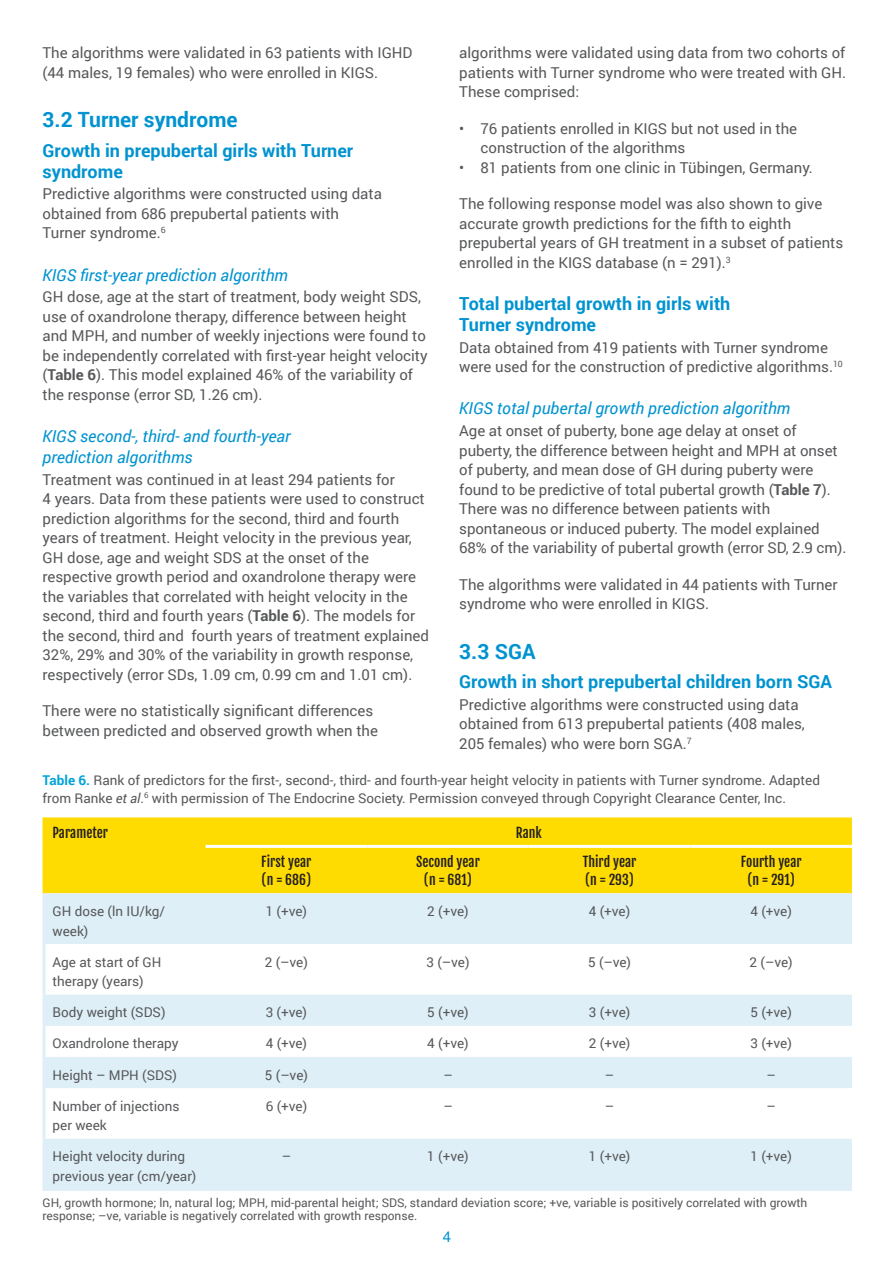
<style>
.page{position:relative;width:893px;height:1263px;background:#fff}
.page>*{position:absolute;margin:0;border:0;box-sizing:border-box;transform-origin:0 0}
.t1{font:700 21px "Roboto";color:#0093d0}
.t2{font:700 18px/21px "Roboto";color:#0093d0}
.t3{font:italic 16.5px/21px "Roboto";color:#0093d0}
.t4{font:15px/19.5px "Roboto";color:#57585a}
.t5{font:15px "Helvetica LT Std";color:#0093d0}
.t6{font:13.5px/19.5px "Roboto";color:#57585a}
.t7{font:13.5px/18px "Fjalla One";color:#231f20}
.t8{font:12px/13.5px "Roboto";color:#57585a}
.s1{font-weight:700}
.s2{font-weight:700;color:#00a3d9}
.s3{font-style:italic}
</style>
<div class="page">
<div style="left:46px;top:817px;width:806px;height:76px;background:#ffdc01"></div>
<svg style="left:46px;top:893px;width:806px;height:295px;fill:#dfeff8"></svg>
<hr style="left:206px;top:845px;width:161px;height:3px;background:#fff">
<hr style="left:367px;top:845px;width:162px;height:3px;background:#fff">
<hr style="left:529px;top:845px;width:161px;height:3px;background:#fff">
<hr style="left:690px;top:845px;width:162px;height:3px;background:#fff">
<hr style="left:43px;top:817px;width:3px;height:29px;background:#ffdc01">
<hr style="left:43px;top:846px;width:3px;height:47px;background:#ffdc01">
<hr style="left:43px;top:893px;width:3px;height:51px;background:#dfeff8">
<hr style="left:43px;top:944px;width:3px;height:51px;background:#dfeff8">
<hr style="left:43px;top:995px;width:3px;height:31px;background:#dfeff8">
<hr style="left:43px;top:1026px;width:3px;height:31px;background:#dfeff8">
<hr style="left:43px;top:1057px;width:3px;height:31px;background:#dfeff8">
<hr style="left:43px;top:1088px;width:3px;height:51px;background:#dfeff8">
<hr style="left:43px;top:1139px;width:3px;height:49px;background:#dfeff8">
<hr style="left:43px;top:1188px;width:163px;height:3px;background:#dfeff8">
<hr style="left:206px;top:1188px;width:161px;height:3px;background:#dfeff8">
<hr style="left:367px;top:1188px;width:162px;height:3px;background:#dfeff8">
<hr style="left:529px;top:1188px;width:161px;height:3px;background:#dfeff8">
<hr style="left:690px;top:1188px;width:162px;height:3px;background:#dfeff8">
<p class="t4" style="left:459px;top:43px;width:388px;text-align:justify">algorithms were validated using data from two cohorts of patients with Turner syndrome who were treated with GH.<br>These comprised:</p>
<p class="t4" style="left:480px;top:118px;width:318px;text-indent:-21px">• 76 patients enrolled in KIGS but not used in the construction of the algorithms</p>
<p class="t4" style="left:459px;top:157px;width:355px">• 81 patients from one clinic in Tübingen, Germany.</p>
<p class="t4" style="left:459px;top:194px;width:385px">The following response model was also shown to give accurate growth predictions for the fifth to eighth prepubertal years of GH treatment in a subset of patients enrolled in the KIGS database (n = 291).<sup>3</sup></p>
<p class="t2" style="left:459px;top:292px;width:273px">Total pubertal growth in girls with<br>Turner syndrome</p>
<p class="t4" style="left:459px;top:337px;width:385px">Data obtained from 419 patients with Turner syndrome were used for the construction of predictive algorithms.<sup>10</sup></p>
<p class="t3" style="left:459px;top:397px;width:333px">KIGS total pubertal growth prediction algorithm</p>
<p class="t4" style="left:459px;top:420px;width:389px">Age at onset of puberty, bone age delay at onset of puberty, the difference between height and MPH at onset of puberty, and mean dose of GH during puberty were found to be predictive of total pubertal growth (<span class="s1">Table 7</span>).<br>There was no difference between patients with spontaneous or induced puberty. The model explained 68% of the variability of pubertal growth (error SD, 2.9 cm).</p>
<p class="t4" style="left:459px;top:574px;width:380px">The algorithms were validated in 44 patients with Turner syndrome who were enrolled in KIGS.</p>
<h1 class="t1" style="left:459px;top:636px;width:78px">3.3 SGA</h1>
<p class="t2" style="left:459px;top:670px;width:374px">Growth in short prepubertal children born SGA</p>
<p class="t4" style="left:459px;top:694px;width:347px">Predictive algorithms were constructed using data obtained from 613 prepubertal patients (408 males,<br>205 females) who were born SGA.<sup>7</sup></p>
<p class="t6" style="left:43px;top:771px;width:779px;line-height:18px"><span class="s2">Table 6.</span> Rank of predictors for the first-, second-, third- and fourth-year height velocity in patients with Turner syndrome. Adapted from Ranke <span class="s3">et al</span>.<sup>6</sup> with permission of The Endocrine Society. Permission conveyed through Copyright Clearance Center, Inc.</p>
<p class="t7" style="left:53px;top:823px;width:57px">Parameter</p>
<p class="t7" style="left:516px;top:823px;width:27px">Rank</p>
<p class="t7" style="left:261px;top:852px;width:52px">First year (n = 686)</p>
<p class="t7" style="left:416px;top:852px;width:65px;text-align:center">Second year (n = 681)</p>
<p class="t7" style="left:583px;top:852px;width:55px">Third year (n = 293)</p>
<p class="t7" style="left:741px;top:852px;width:62px;text-align:center">Fourth year (n = 291)</p>
<p class="t6" style="left:53px;top:901px;width:114px">GH dose (ln IU/kg/ week)</p>
<p class="t6" style="left:266px;top:901px;width:43px">1 (+ve)</p>
<p class="t6" style="left:427px;top:901px;width:43px">2 (+ve)</p>
<p class="t6" style="left:589px;top:901px;width:43px">4 (+ve)</p>
<p class="t6" style="left:750px;top:901px;width:43px">4 (+ve)</p>
<p class="t6" style="left:53px;top:951px;width:110px">Age at start of GH therapy (years)</p>
<p class="t6" style="left:265px;top:951px;width:45px">2 (–ve)</p>
<p class="t6" style="left:426px;top:951px;width:45px">3 (–ve)</p>
<p class="t6" style="left:588px;top:951px;width:45px">5 (–ve)</p>
<p class="t6" style="left:750px;top:951px;width:45px">2 (–ve)</p>
<p class="t6" style="left:53px;top:1002px;width:114px">Body weight (SDS)</p>
<p class="t6" style="left:266px;top:1002px;width:43px">3 (+ve)</p>
<p class="t6" style="left:427px;top:1002px;width:43px">5 (+ve)</p>
<p class="t6" style="left:589px;top:1002px;width:43px">3 (+ve)</p>
<p class="t6" style="left:750px;top:1002px;width:43px">5 (+ve)</p>
<p class="t6" style="left:53px;top:1033px;width:128px">Oxandrolone therapy</p>
<p class="t6" style="left:266px;top:1033px;width:43px">4 (+ve)</p>
<p class="t6" style="left:427px;top:1033px;width:43px">4 (+ve)</p>
<p class="t6" style="left:589px;top:1033px;width:43px">2 (+ve)</p>
<p class="t6" style="left:750px;top:1033px;width:43px">3 (+ve)</p>
<p class="t6" style="left:53px;top:1064px;width:126px">Height – MPH (SDS)</p>
<p class="t6" style="left:265px;top:1064px;width:45px">5 (–ve)</p>
<p class="t6" style="left:443px;top:1064px;width:11px">–</p>
<p class="t6" style="left:605px;top:1064px;width:11px">–</p>
<p class="t6" style="left:766px;top:1064px;width:11px">–</p>
<p class="t6" style="left:53px;top:1096px;width:128px">Number of injections per week</p>
<p class="t6" style="left:266px;top:1096px;width:43px">6 (+ve)</p>
<p class="t6" style="left:443px;top:1096px;width:11px">–</p>
<p class="t6" style="left:605px;top:1096px;width:11px">–</p>
<p class="t6" style="left:766px;top:1096px;width:11px">–</p>
<p class="t6" style="left:53px;top:1146px;width:145px">Height velocity during previous year (cm/year)</p>
<p class="t6" style="left:282px;top:1146px;width:11px">–</p>
<p class="t6" style="left:427px;top:1146px;width:43px">1 (+ve)</p>
<p class="t6" style="left:589px;top:1146px;width:43px">1 (+ve)</p>
<p class="t6" style="left:750px;top:1146px;width:43px">1 (+ve)</p>
<p class="t8" style="left:43px;top:1195px;width:766px">GH, growth hormone; ln, natural log; MPH, mid-parental height; SDS, standard deviation score; +ve, variable is positively correlated with growth response; –ve, variable is negatively correlated with growth response.</p>
<p class="t4" style="left:43px;top:43px;width:371px">The algorithms were validated in 63 patients with IGHD (44 males, 19 females) who were enrolled in KIGS.</p>
<h1 class="t1" style="left:43px;top:105px;width:197px">3.2 Turner syndrome</h1>
<p class="t2" style="left:43px;top:139px;width:312px">Growth in prepubertal girls with Turner syndrome</p>
<p class="t4" style="left:43px;top:184px;width:341px">Predictive algorithms were constructed using data obtained from 686 prepubertal patients with<br>Turner syndrome.<sup>6</sup></p>
<p class="t3" style="left:43px;top:264px;width:247px">KIGS first-year prediction algorithm</p>
<p class="t4" style="left:43px;top:287px;width:387px">GH dose, age at the start of treatment, body weight SDS, use of oxandrolone therapy, difference between height and MPH, and number of weekly injections were found to be independently correlated with first-year height velocity (<span class="s1">Table 6</span>). This model explained 46% of the variability of the response (error SD, 1.26 cm).</p>
<p class="t3" style="left:43px;top:425px;width:250px">KIGS second-, third- and fourth-year prediction algorithms</p>
<p class="t4" style="left:43px;top:469px;width:388px">Treatment was continued in at least 294 patients for<br>4 years. Data from these patients were used to construct prediction algorithms for the second, third and fourth years of treatment. Height velocity in the previous year, GH dose, age and weight SDS at the onset of the respective growth period and oxandrolone therapy were the variables that correlated with height velocity in the second, third and fourth years (<span class="s1">Table 6</span>). The models for the second, third and fourth years of treatment explained 32%, 29% and 30% of the variability in growth response, respectively (error SDs, 1.09 cm, 0.99 cm and 1.01 cm).</p>
<p class="t4" style="left:43px;top:701px;width:337px">There were no statistically significant differences between predicted and observed growth when the</p>
<p class="t5" style="left:443px;top:1228px;width:10px">4</p>
</div>
